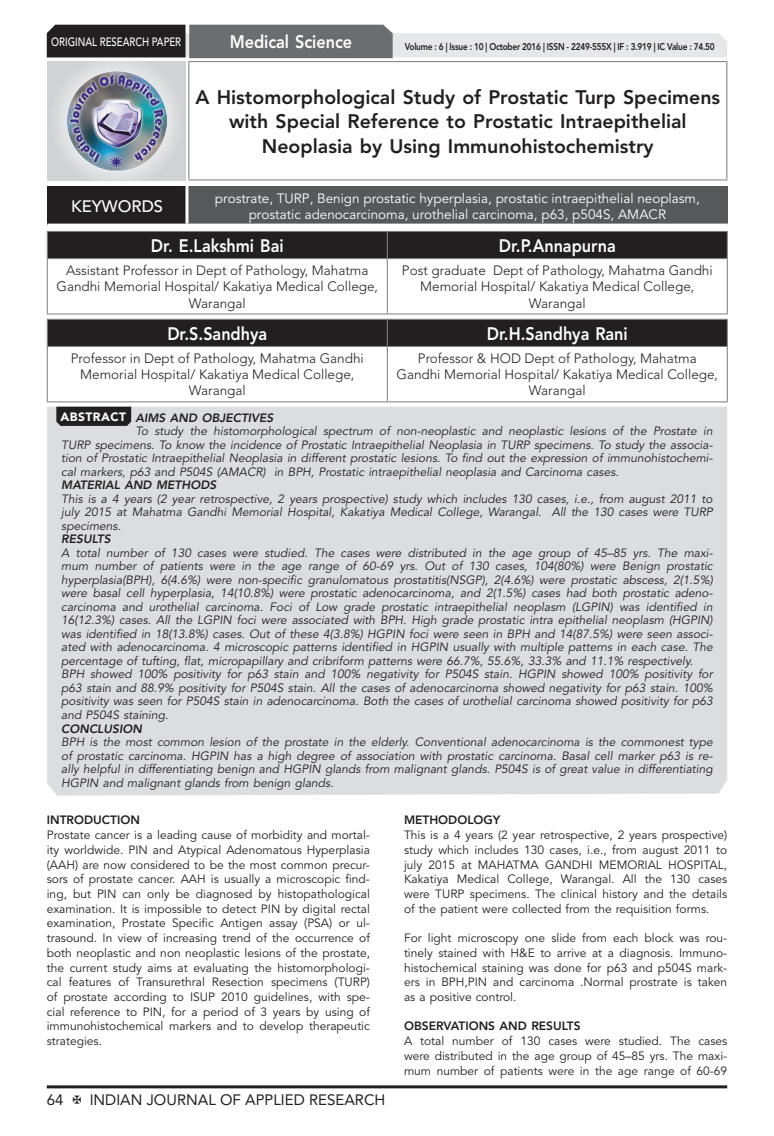
<style>
.page{position:relative;width:774px;height:1136px;background:#fff}
.page>*{position:absolute;margin:0;border:0;box-sizing:border-box;transform-origin:0 0}
.IJAR_Articles_Head{font:800 19.5px/24.3px "Avenir LT Std";color:#231f20;text-align:center}
.IJAR_Author_Name{font:800 18px "Avenir LT Std";color:#fff;scale:.9 1}
.IJAR_Address{font:500 16.5px "Avenir LT Std";color:#fff}
.t1{font:15px "Avenir LT Std";color:#231f20}
.IJAR_Address-2{font:300 13.5px/16.2px "Avenir LT Std";color:#231f20;text-align:center}
.IJAR_Address-3{font:13.5px/16.2px "Avenir LT Std";color:#fff;text-align:center}
.IJAR_Body_Text{font:italic 12px/13.5px "Avenir LT Std";color:#231f20;text-align:justify}
.IJAR_Body_Text-2{font:12px/14.7px "Avenir LT Std";color:#231f20;text-align:justify}
.IJAR_Body_Text-3{font:italic 800 12px "Avenir LT Std";color:#231f20}
.IJAR_Bold{font:800 12px "Avenir LT Std";color:#231f20}
.t2{font:500 12px "Avenir LT Std";color:#fff;scale:.8 1}
.t3{font:900 12px "Avenir LT Std";letter-spacing:.04em;color:#fff}
.t4{font:800 9.75px "Avenir LT Std";letter-spacing:-.03em;color:#231f20;scale:.85 1}
</style>
<div class="page">
<hr style="left:47px;top:1085px;width:680px;height:3px;background:#231f20">
<div style="left:48px;top:62px;width:137px;height:118px;background:linear-gradient(to right,#d9dadc,#d8d9db)"></div>
<img style="left:68px;top:71px;width:99px;height:100px">
<svg style="left:47px;top:25px;width:680px;height:33px;background:#9e9e9f"></svg>
<hr style="left:188px;top:61px;width:539px;height:1px;background:#808285">
<hr style="left:188px;top:62px;width:1px;height:117px;background:#808285">
<hr style="left:726px;top:62px;width:1px;height:117px;background:#808285">
<hr style="left:188px;top:179px;width:539px;height:1px;background:#808285">
<div style="left:47px;top:231px;width:681px;height:27px;background:#231f20"></div>
<hr style="left:47px;top:258px;width:340px;height:1px;background:#808285">
<hr style="left:47px;top:259px;width:1px;height:54px;background:#808285">
<hr style="left:387px;top:258px;width:341px;height:1px;background:#808285">
<hr style="left:387px;top:259px;width:1px;height:54px;background:#808285">
<hr style="left:727px;top:259px;width:1px;height:54px;background:#808285">
<hr style="left:47px;top:313px;width:340px;height:1px;background:#808285">
<hr style="left:387px;top:313px;width:341px;height:1px;background:#808285">
<div style="left:47px;top:319px;width:681px;height:27px;background:#231f20"></div>
<hr style="left:47px;top:346px;width:340px;height:1px;background:#808285">
<hr style="left:47px;top:347px;width:1px;height:54px;background:#808285">
<hr style="left:387px;top:346px;width:341px;height:1px;background:#808285">
<hr style="left:387px;top:347px;width:1px;height:54px;background:#808285">
<hr style="left:727px;top:347px;width:1px;height:54px;background:#808285">
<hr style="left:47px;top:401px;width:340px;height:1px;background:#808285">
<hr style="left:387px;top:401px;width:341px;height:1px;background:#808285">
<div style="left:47px;top:406px;width:680px;height:389px;background:#dcdddf"></div>
<svg style="left:56px;top:406px;width:75px;height:20px"></svg>
<div style="left:47px;top:186px;width:140px;height:39px;background:#231f20"></div>
<div style="left:187px;top:186px;width:541px;height:39px;background:#57585a"></div>
<hr style="left:185px;top:186px;width:3px;height:37px;background:#fff">
<hr style="left:47px;top:223px;width:140px;height:3px;background:#fff">
<hr style="left:187px;top:223px;width:541px;height:3px;background:#fff">
<p class="t2" style="left:51px;top:34px;width:164px">ORIGINAL RESEARCH PAPER</p>
<p class="IJAR_Author_Name" style="left:230px;top:31px;width:138px">Medical Science</p>
<p class="t4" style="left:405px;top:41px;width:366px">Volume : 6 | Issue : 10 | October 2016 | ISSN - 2249-555X | IF : 3.919 | IC Value : 74.50</p>
<p class="IJAR_Articles_Head" style="left:195px;top:85px;width:526px">A Histomorphological Study of Prostatic Turp Specimens with Special Reference to Prostatic Intraepithelial<br>Neoplasia by Using Immunohistochemistry</p>
<p class="IJAR_Address" style="left:71px;top:196px;width:94px">KEYWORDS</p>
<p class="IJAR_Address-3" style="left:215px;top:190px;width:486px">prostrate, TURP, Benign prostatic hyperplasia, prostatic intraepithelial neoplasm, prostatic adenocarcinoma, urothelial carcinoma, p63, p504S, AMACR</p>
<p class="IJAR_Author_Name" style="left:151px;top:235px;width:149px">Dr. E.Lakshmi Bai</p>
<p class="IJAR_Author_Name" style="left:499px;top:235px;width:131px">Dr.P.Annapurna</p>
<p class="IJAR_Address-2" style="left:56px;top:262px;width:323px">Assistant Professor in Dept of Pathology, Mahatma<br>Gandhi Memorial Hospital/ Kakatiya Medical College,<br>Warangal</p>
<p class="IJAR_Address-2" style="left:402px;top:262px;width:312px">Post graduate Dept of Pathology, Mahatma Gandhi<br>Memorial Hospital/ Kakatiya Medical College,<br>Warangal</p>
<p class="IJAR_Author_Name" style="left:167px;top:323px;width:113px">Dr.S.Sandhya</p>
<p class="IJAR_Author_Name" style="left:487px;top:323px;width:158px">Dr.H.Sandhya Rani</p>
<p class="IJAR_Address-2" style="left:71px;top:350px;width:294px">Professor in Dept of Pathology, Mahatma Gandhi<br>Memorial Hospital/ Kakatiya Medical College,<br>Warangal</p>
<p class="IJAR_Address-2" style="left:396px;top:350px;width:323px">Professor &amp; HOD Dept of Pathology, Mahatma<br>Gandhi Memorial Hospital/ Kakatiya Medical College,<br>Warangal</p>
<p class="t3" style="left:61px;top:410px;width:67px">ABSTRACT</p>
<p class="IJAR_Body_Text-3" style="left:135px;top:410px;width:139px">AIMS AND OBJECTIVES</p>
<p class="IJAR_Body_Text" style="left:61px;top:424px;width:653px;text-indent:74px">To study the histomorphological spectrum of non-neoplastic and neoplastic lesions of the Prostate in TURP specimens. To know the incidence of Prostatic Intraepithelial Neoplasia in TURP specimens. To study the associa&shy;tion of Prostatic Intraepithelial Neoplasia in different prostatic lesions. To find out the expression of immunohistochemi&shy;cal markers, p63 and P504S (AMACR) in BPH, Prostatic intraepithelial neoplasia and Carcinoma cases.</p>
<p class="IJAR_Body_Text-3" style="left:61px;top:478px;width:157px">MATERIAL AND METHODS</p>
<p class="IJAR_Body_Text" style="left:61px;top:492px;width:653px">This is a 4 years (2 year retrospective, 2 years prospective) study which includes 130 cases, i.e., from august 2011 to july 2015 at Mahatma Gandhi Memorial Hospital, Kakatiya Medical College, Warangal. All the 130 cases were TURP specimens.</p>
<p class="IJAR_Body_Text-3" style="left:61px;top:532px;width:51px">RESULTS</p>
<p class="IJAR_Body_Text" style="left:61px;top:546px;width:653px">A total number of 130 cases were studied. The cases were distributed in the age group of 45–85 yrs. The maxi&shy;mum number of patients were in the age range of 60-69 yrs. Out of 130 cases, 104(80%) were Benign prostatic hyperplasia(BPH), 6(4.6%) were non-specific granulomatous prostatitis(NSGP), 2(4.6%) were prostatic abscess, 2(1.5%) were basal cell hyperplasia, 14(10.8%) were prostatic adenocarcinoma, and 2(1.5%) cases had both prostatic adeno&shy;carcinoma and urothelial carcinoma. Foci of Low grade prostatic intraepithelial neoplasm (LGPIN) was identified in 16(12.3%) cases. All the LGPIN foci were associated with BPH. High grade prostatic intra epithelial neoplasm (HGPIN) was identified in 18(13.8%) cases. Out of these 4(3.8%) HGPIN foci were seen in BPH and 14(87.5%) were seen associ&shy;ated with adenocarcinoma. 4 microscopic patterns identified in HGPIN usually with multiple patterns in each case. The percentage of tufting, flat, micropapillary and cribriform patterns were 66.7%, 55.6%, 33.3% and 11.1% respectively.</p>
<p class="IJAR_Body_Text" style="left:61px;top:667px;width:653px">BPH showed 100% positivity for p63 stain and 100% negativity for P504S stain. HGPIN showed 100% positivity for p63 stain and 88.9% positivity for P504S stain. All the cases of adenocarcinoma showed negativity for p63 stain. 100% positivity was seen for P504S stain in adenocarcinoma. Both the cases of urothelial carcinoma showed positivity for p63 and P504S staining.</p>
<p class="IJAR_Body_Text-3" style="left:61px;top:721px;width:82px">CONCLUSION</p>
<p class="IJAR_Body_Text" style="left:61px;top:735px;width:653px">BPH is the most common lesion of the prostate in the elderly. Conventional adenocarcinoma is the commonest type of prostatic carcinoma. HGPIN has a high degree of association with prostatic carcinoma. Basal cell marker p63 is re&shy;ally helpful in differentiating benign and HGPIN glands from malignant glands. P504S is of great value in differentiating HGPIN and malignant glands from benign glands.</p>
<p class="IJAR_Bold" style="left:47px;top:813px;width:95px">INTRODUCTION</p>
<p class="IJAR_Body_Text-2" style="left:47px;top:827px;width:325px">Prostate cancer is a leading cause of morbidity and mortal&shy;ity worldwide. PIN and Atypical Adenomatous Hyperplasia (AAH) are now considered to be the most common precur&shy;sors of prostate cancer. AAH is usually a microscopic find&shy;ing, but PIN can only be diagnosed by histopathological examination. It is impossible to detect PIN by digital rectal examination, Prostate Specific Antigen assay (PSA) or ul&shy;trasound. In view of increasing trend of the occurrence of both neoplastic and non neoplastic lesions of the prostate, the current study aims at evaluating the histomorphologi&shy;cal features of Transurethral Resection specimens (TURP) of prostate according to ISUP 2010 guidelines, with spe&shy;cial reference to PIN, for a period of 3 years by using of immunohistochemical markers and to develop therapeutic strategies.</p>
<p class="t1" style="left:47px;top:1090px;width:18px">64</p>
<p class="t1" style="left:90px;top:1090px;width:297px">INDIAN JOURNAL OF APPLIED RESEARCH</p>
<p class="IJAR_Bold" style="left:404px;top:813px;width:98px">METHODOLOGY</p>
<p class="IJAR_Body_Text-2" style="left:404px;top:827px;width:325px">This is a 4 years (2 year retrospective, 2 years prospective) study which includes 130 cases, i.e., from august 2011 to july 2015 at MAHATMA GANDHI MEMORIAL HOSPITAL, Kakatiya Medical College, Warangal. All the 130 cases were TURP specimens. The clinical history and the details of the patient were collected from the requisition forms.</p>
<p class="IJAR_Body_Text-2" style="left:404px;top:930px;width:325px">For light microscopy one slide from each block was rou&shy;tinely stained with H&amp;E to arrive at a diagnosis. Immuno&shy;histochemical staining was done for p63 and p504S mark&shy;ers in BPH,PIN and carcinoma .Normal prostrate is taken as a positive control.</p>
<p class="IJAR_Bold" style="left:404px;top:1018px;width:178px">OBSERVATIONS AND RESULTS</p>
<p class="IJAR_Body_Text-2" style="left:404px;top:1033px;width:325px">A total number of 130 cases were studied. The cases were distributed in the age group of 45–85 yrs. The maxi&shy;mum number of patients were in the age range of 60-69</p>
</div>
